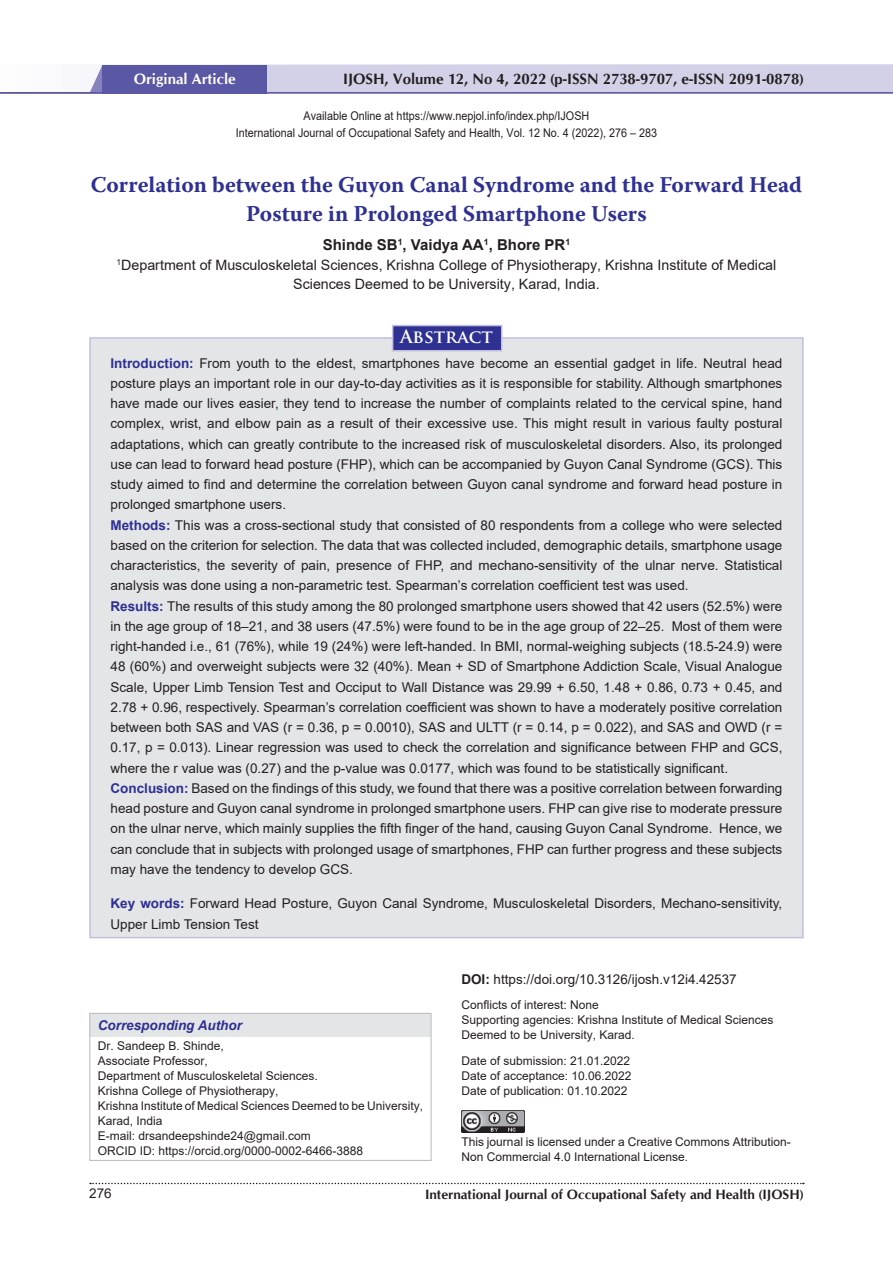
<style>
.page{position:relative;width:893px;height:1263px;background:#fff}
.page>*{position:absolute;margin:0;border:0;box-sizing:border-box;transform-origin:0 0}
.t1{font:700 22.5px/28.5px "Warnock Pro";color:#2e3092;text-align:center}
.t2{font:700 18px "Trajan Pro";color:#fff}
.t3{font:700 15px "CG Omega";color:#231f20}
.t4{font:700 15px "Arial";color:#231f20}
.t5{font:700 15px "CG Omega";color:#fff}
.t6{font:14.25px/19.5px "Arial";color:#231f20;text-align:center}
.t7{font:13.5px/20.2px "Arial";color:#231f20}
.t8{font:700 13.5px "CG Omega";color:#231f20}
.t9{font:italic 700 13.5px "Arial";color:#2e3092}
.t10{font:12px/15px "Arial";color:#231f20}
.t11{font:12px/17.2px "Arial";color:#231f20;text-align:center;scale:.9 1}
.s1{font-weight:700;color:#2e3092}
.s2{font-weight:700}
</style>
<div class="page">
<div style="left:0;top:65px;width:893px;height:29px;background:#fbfbfd"></div>
<div style="left:266px;top:65px;width:627px;height:29px;background:#d3d1e8"></div>
<svg style="left:90px;top:65px;width:13px;height:27px"></svg>
<div style="left:103px;top:65px;width:164px;height:29px;background:#5a57a5"></div>
<hr style="left:0;top:92px;width:893px;height:2px;background:#5a57a5">
<svg style="left:90px;top:1183px;width:714px;height:1px"></svg>
<div style="left:89px;top:337px;width:715px;height:601px;background:#e4e5e7;border:2px solid #c2bfde"></div>
<div style="left:392px;top:325px;width:110px;height:26px;background:#2e3092;border:2px solid #c2bfde"></div>
<div style="left:90px;top:1013px;width:341px;height:24px;background:#e4e5e7"></div>
<div style="left:89px;top:1013px;width:343px;height:148px;border:1px solid #bcbdc0"></div>
<img style="left:461px;top:1110px;width:63px;height:22px">
<p class="t5" style="left:134px;top:69px;width:104px">Original Article</p>
<p class="t3" style="left:343px;top:69px;width:462px">IJOSH, Volume 12, No 4, 2022 (p-ISSN 2738-9707, e-ISSN 2091-0878)</p>
<p class="t11" style="left:236px;top:107px;width:470px">Available Online at https://www.nepjol.info/index.php/IJOSH<br>International Journal of Occupational Safety and Health, Vol. 12 No. 4 (2022), 276 – 283</p>
<h1 class="t1" style="left:91px;top:170px;width:713px">Correlation between the Guyon Canal Syndrome and the Forward Head<br>Posture in Prolonged Smartphone Users</h1>
<p class="t4" style="left:323px;top:234px;width:249px">Shinde SB<sup>1</sup>, Vaidya AA<sup>1</sup>, Bhore PR<sup>1</sup></p>
<p class="t6" style="left:117px;top:255px;width:661px"><sup>1</sup>Department of Musculoskeletal Sciences, Krishna College of Physiotherapy, Krishna Institute of Medical<br>Sciences Deemed to be University, Karad, India.</p>
<h2 class="t2" style="left:400px;top:325px;width:94px">Abstract</h2>
<p class="t7" style="left:111px;top:353px;width:673px"><span class="s1">Introduction:</span> From youth to the eldest, smartphones have become an essential gadget in life. Neutral head posture plays an important role in our day-to-day activities as it is responsible for stability. Although smartphones have made our lives easier, they tend to increase the number of complaints related to the cervical spine, hand complex, wrist, and elbow pain as a result of their excessive use. This might result in various faulty postural adaptations, which can greatly contribute to the increased risk of musculoskeletal disorders. Also, its prolonged use can lead to forward head posture (FHP), which can be accompanied by Guyon Canal Syndrome (GCS). This study aimed to find and determine the correlation between Guyon canal syndrome and forward head posture in prolonged smartphone users.<br><span class="s1">Methods:</span> This was a cross-sectional study that consisted of 80 respondents from a college who were selected based on the criterion for selection. The data that was collected included, demographic details, smartphone usage characteristics, the severity of pain, presence of FHP, and mechano-sensitivity of the ulnar nerve. Statistical analysis was done using a non-parametric test. Spearman’s correlation coefficient test was used.<br><span class="s1">Results:</span> The results of this study among the 80 prolonged smartphone users showed that 42 users (52.5%) were in the age group of 18–21, and 38 users (47.5%) were found to be in the age group of 22–25. Most of them were right-handed i.e., 61 (76%), while 19 (24%) were left-handed. In BMI, normal-weighing subjects (18.5-24.9) were 48 (60%) and overweight subjects were 32 (40%). Mean + SD of Smartphone Addiction Scale, Visual Analogue Scale, Upper Limb Tension Test and Occiput to Wall Distance was 29.99 + 6.50, 1.48 + 0.86, 0.73 + 0.45, and 2.78 + 0.96, respectively. Spearman’s correlation coefficient was shown to have a moderately positive correlation between both SAS and VAS (r = 0.36, p = 0.0010), SAS and ULTT (r = 0.14, p = 0.022), and SAS and OWD (r = 0.17, p = 0.013). Linear regression was used to check the correlation and significance between FHP and GCS, where the r value was (0.27) and the p-value was 0.0177, which was found to be statistically significant.<br><span class="s1">Conclusion:</span> Based on the findings of this study, we found that there was a positive correlation between forwarding head posture and Guyon canal syndrome in prolonged smartphone users. FHP can give rise to moderate pressure on the ulnar nerve, which mainly supplies the fifth finger of the hand, causing Guyon Canal Syndrome. Hence, we can conclude that in subjects with prolonged usage of smartphones, FHP can further progress and these subjects may have the tendency to develop GCS.</p>
<p class="t7" style="left:111px;top:892px;width:673px;line-height:21px"><span class="s1">Key words:</span> Forward Head Posture, Guyon Canal Syndrome, Musculoskeletal Disorders, Mechano-sensitivity,<br>Upper Limb Tension Test</p>
<p class="t9" style="left:98px;top:1016px;width:146px">Corresponding Author</p>
<p class="t10" style="left:98px;top:1038px;width:327px">Dr. Sandeep B. Shinde,<br>Associate Professor,<br>Department of Musculoskeletal Sciences.<br>Krishna College of Physiotherapy,<br>Krishna Institute of Medical Sciences Deemed to be University, Karad, India<br>E-mail: drsandeepshinde24@gmail.com<br>ORCID ID: https://orcid.org/0000-0002-6466-3888</p>
<p class="t7" style="left:461px;top:969px;width:277px"><span class="s2">DOI:</span> https://doi.org/10.3126/ijosh.v12i4.42537</p>
<p class="t10" style="left:461px;top:997px;width:314px">Conflicts of interest: None<br>Supporting agencies: Krishna Institute of Medical Sciences<br>Deemed to be University, Karad.</p>
<p class="t10" style="left:461px;top:1053px;width:172px;text-align:justify">Date of submission: 21.01.2022<br>Date of acceptance: 10.06.2022<br>Date of publication: 01.10.2022</p>
<p class="t10" style="left:461px;top:1134px;width:331px">This journal is licensed under a Creative Commons Attribution-<br>Non Commercial 4.0 International License.</p>
<p class="t7" style="left:89px;top:1183px;width:24px">276</p>
<p class="t8" style="left:425px;top:1185px;width:380px">International Journal of Occupational Safety and Health (IJOSH)</p>
</div>
